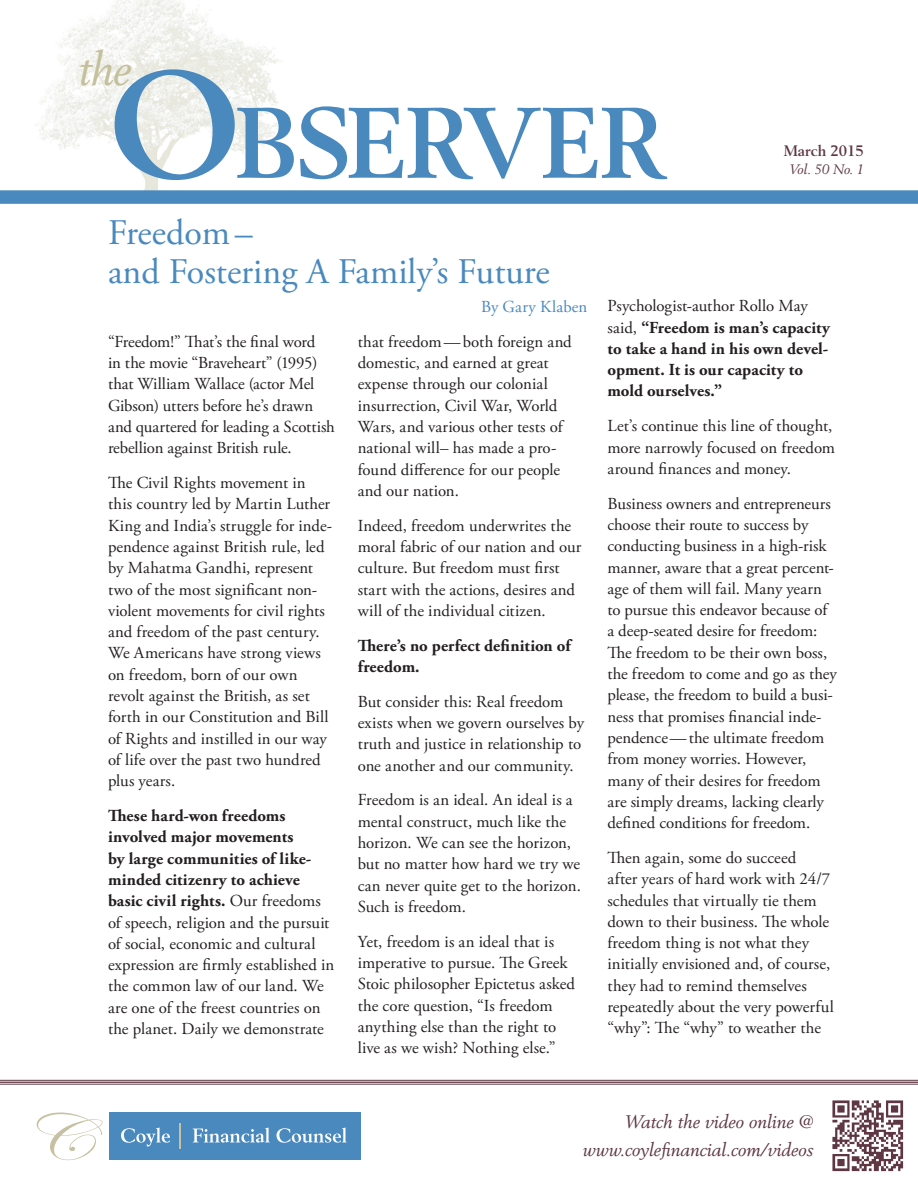
<style>
.page{position:relative;width:918px;height:1188px;background:#fff}
.page>*{position:absolute;margin:0;border:0;box-sizing:border-box;transform-origin:0 0}
.t1{font:700 98.7px "Berling LT Std";letter-spacing:-.015em;color:#4a89be}
.t2{font:italic 45px "Berling LT Std";color:#c5c09c}
.t3{font:36px/39px "Adobe Garamond Pro";color:#4a89be}
.t4{font:italic 18px/28.5px "Berling LT Std";color:#5e3844;text-align:right}
.t5{font:16.8px/21.3px "Adobe Garamond Pro";color:#231f20}
.t6{font:700 16.8px/21.3px "Adobe Garamond Pro";letter-spacing:.005em;color:#231f20}
.t7{font:16.8px "Adobe Garamond Pro";letter-spacing:.005em;color:#4a89be}
.t8{font:700 15px "Berling LT Std";color:#5e3844}
.t9{font:italic 13.5px "Berling LT Std";letter-spacing:-.005em;color:#5e3844}
.s1{font-size:150px}
.s2{font-weight:700}
.s3{font-weight:400}
</style>
<div class="page">
<hr style="left:0;top:1080px;width:918px;height:1px;background:#5e3844">
<hr style="left:0;top:1082px;width:918px;height:1px;background:#5e3844">
<hr style="left:0;top:1084px;width:918px;height:1px;background:#5e3844">
<img style="left:832px;top:1100px;width:72px;height:72px">
<img style="left:36px;top:0;width:247px;height:190px">
<div style="left:109px;top:1113px;width:252px;height:47px;background:#4a89be"></div>
<svg style="left:180px;top:1123px;width:1px;height:26px"></svg>
<svg style="left:37px;top:1113px;width:66px;height:47px"></svg>
<svg style="left:121px;top:1127px;width:49px;height:19px"></svg>
<svg style="left:193px;top:1127px;width:77px;height:16px"></svg>
<svg style="left:276px;top:1127px;width:71px;height:16px"></svg>
<div style="left:0;top:190px;width:918px;height:14px;background:#4a89be"></div>
<h2 class="t2" style="left:79px;top:43px;width:55px">the</h2>
<h1 class="t1" style="left:108px;top:85px;width:561px"><span class="s1">O</span>BSERVER</h1>
<h3 class="t3" style="left:108px;top:214px;width:443px">Freedom–<br>and Fostering A Family’s Future</h3>
<p class="t7" style="left:481px;top:297px;width:107px">By Gary Klaben</p>
<p class="t5" style="left:108px;top:331px;width:228px">“Freedom!” That’s the final word<br>in the movie “Braveheart” (1995) that William Wallace (actor Mel Gibson) utters before he’s drawn and quartered for leading a Scottish rebellion against British rule.</p>
<p class="t5" style="left:108px;top:473px;width:226px">The Civil Rights movement in this country led by Martin Luther<br>King and India’s struggle for inde&shy;pendence against British rule, led by Mahatma Gandhi, represent two of the most significant non&shy;violent movements for civil rights and freedom of the past century.<br>We Americans have strong views on freedom, born of our own revolt against the British, as set forth in our Constitution and Bill of Rights and instilled in our way of life over the past two hundred plus years.</p>
<p class="t5" style="left:108px;top:806px;width:228px"><span class="s2">These hard-won freedoms involved major movements<br>by large communities of like&shy;minded citizenry to achieve basic civil rights.</span> Our freedoms of speech, religion and the pursuit of social, economic and cultural expression are firmly established in the common law of our land. We are one of the freest countries on the planet. Daily we demonstrate</p>
<p class="t8" style="left:784px;top:142px;width:82px">March 2015</p>
<p class="t9" style="left:790px;top:161px;width:76px">Vol. 50 No. 1</p>
<p class="t6" style="left:608px;top:296px;width:224px"><span class="s3">Psychologist-author Rollo May said,</span> “Freedom is man’s capacity to take a hand in his own devel&shy;opment. It is our capacity to mold ourselves.”</p>
<p class="t5" style="left:608px;top:416px;width:229px">Let’s continue this line of thought, more narrowly focused on freedom around finances and money.</p>
<p class="t5" style="left:608px;top:493px;width:231px">Business owners and entrepreneurs choose their route to success by conducting business in a high-risk manner, aware that a great percent&shy;age of them will fail. Many yearn to pursue this endeavor because of a deep-seated desire for freedom:<br>The freedom to be their own boss, the freedom to come and go as they please, the freedom to build a busi&shy;ness that promises financial inde&shy;pendence—the ultimate freedom from money worries. However, many of their desires for freedom are simply dreams, lacking clearly defined conditions for freedom.</p>
<p class="t5" style="left:608px;top:848px;width:228px">Then again, some do succeed<br>after years of hard work with 24/7 schedules that virtually tie them down to their business. The whole freedom thing is not what they initially envisioned and, of course, they had to remind themselves repeatedly about the very powerful “why”: The “why” to weather the</p>
<p class="t5" style="left:358px;top:331px;width:216px">that freedom—both foreign and domestic, and earned at great expense through our colonial insurrection, Civil War, World<br>Wars, and various other tests of national will– has made a pro&shy;found difference for our people and our nation.</p>
<p class="t5" style="left:358px;top:515px;width:225px">Indeed, freedom underwrites the moral fabric of our nation and our culture. But freedom must first start with the actions, desires and will of the individual citizen.</p>
<p class="t6" style="left:358px;top:635px;width:214px">There’s no perfect definition of freedom.</p>
<p class="t5" style="left:358px;top:691px;width:228px">But consider this: Real freedom exists when we govern ourselves by truth and justice in relationship to one another and our community.</p>
<p class="t5" style="left:358px;top:790px;width:225px">Freedom is an ideal. An ideal is a mental construct, much like the horizon. We can see the horizon, but no matter how hard we try we can never quite get to the horizon.<br>Such is freedom.</p>
<p class="t5" style="left:358px;top:931px;width:219px">Yet, freedom is an ideal that is imperative to pursue. The Greek<br>Stoic philosopher Epictetus asked the core question, “Is freedom anything else than the right to live as we wish? Nothing else.”</p>
<p class="t4" style="left:583px;top:1107px;width:232px">Watch the video online @ www.coylefinancial.com/videos</p>
</div>
